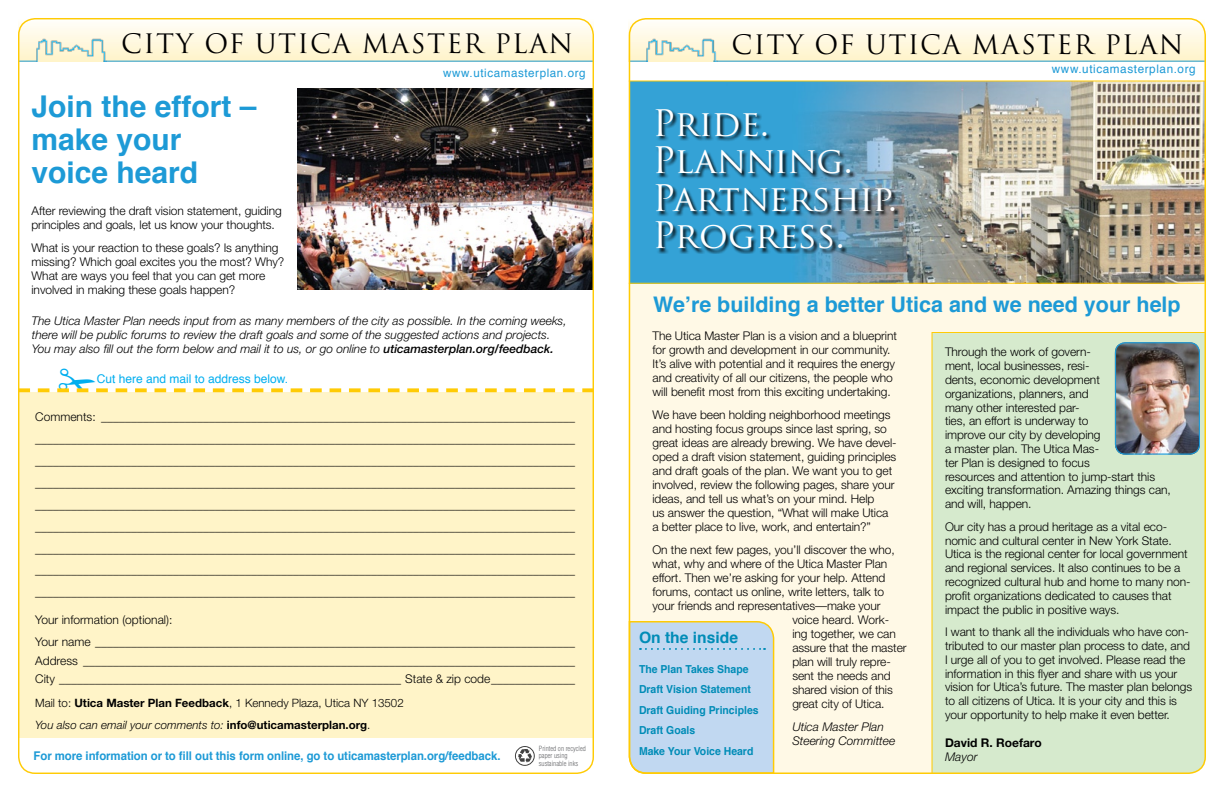
<style>
.page{position:relative;width:1224px;height:792px;background:#fff}
.page>*{position:absolute;margin:0;border:0;box-sizing:border-box;transform-origin:0 0}
.t1{font:35.6px/37.4px "Trajan Pro";letter-spacing:-.01em;color:#fff}
.t2{font:700 30px/33px "Helvetica";color:#1d9ad6}
.t3{font:26.1px "Trajan Pro";letter-spacing:.05em;color:#000}
.t4{font:700 21.5px "Helvetica";color:#1d9ad6}
.t5{font:700 15.6px "Helvetica";color:#008cb7}
.t6{font:300 12px/13.8px "Helvetica Neue";letter-spacing:-.005em;color:#000}
.t7{font:italic 300 12px/14px "Helvetica Neue";color:#000}
.t8{font:700 12px "Helvetica";letter-spacing:-.005em;color:#1d9ad6;scale:.95 1}
.t9{font:12px "Helvetica";color:#00aeef}
.t10{font:700 12px "Helvetica Neue";color:#000}
.t11{font:11.7px "Helvetica";letter-spacing:.05em;color:#1d9ad6}
.t12{font:11.6px "Helvetica";letter-spacing:.05em;color:#1d9ad6}
.t13{font:700 11.5px/22.4px "Helvetica Neue";color:#000}
.t14{font:700 11px/20.5px "Helvetica";color:#008cb7;scale:.95 1}
.t15{font:300 condensed 7px/7.5px "Helvetica";color:#636467}
.s1{font-weight:500}
.s2{font-weight:300}
.s3{font-weight:300;font-style:italic}
</style>
<div class="page">
<div style="left:632px;top:284px;width:571px;height:490px;background:#fff9e6"></div>
<img style="left:632px;top:81px;width:571px;height:202px">
<svg style="left:629px;top:18px;width:576px;height:43px"></svg>
<hr style="left:713px;top:61px;width:492px;height:1px;background:#1d9ad6">
<hr style="left:629px;top:80px;width:576px;height:1px;background:#ffcb05">
<div style="left:933px;top:333px;width:273px;height:440px;background:#d6eacd"></div>
<div style="left:18px;top:392px;width:575px;height:346px;background:#fff4c8"></div>
<img style="left:647px;top:38px;width:70px;height:24px">
<svg style="left:632px;top:61px;width:16px;height:1px"></svg>
<svg style="left:18px;top:18px;width:576px;height:43px"></svg>
<img style="left:36px;top:38px;width:71px;height:24px">
<svg style="left:20px;top:61px;width:17px;height:1px"></svg>
<hr style="left:103px;top:61px;width:490px;height:1px;background:#1d9ad6">
<img style="left:1115px;top:342px;width:85px;height:113px">
<div style="left:1115px;top:342px;width:85px;height:113px;border:1px solid #1d9ad6;border-radius:10px"></div>
<svg style="left:628px;top:620px;width:147px;height:154px;background:#c4d7e6"></svg>
<hr style="left:932px;top:333px;width:1px;height:441px;background:#ffcb05">
<hr style="left:932px;top:332px;width:274px;height:1px;background:#ffcb05">
<hr style="left:629px;top:283px;width:576px;height:1px;background:#ffcb05">
<img style="left:297px;top:89px;width:295px;height:201px">
<svg style="left:515px;top:746px;width:20px;height:20px"></svg>
<div style="left:655px;top:109px;width:245px;height:145px;background:#000;opacity:.96"></div>
<svg style="left:18px;top:367px;width:576px;height:25px"></svg>
<h3 class="t3" style="left:121px;top:27px;width:454px">CITY OF UTICA MASTER PLAN</h3>
<h3 class="t3" style="left:731px;top:28px;width:454px">CITY OF UTICA MASTER PLAN</h3>
<p class="t12" style="left:443px;top:64px;width:144px">www.uticamasterplan.org</p>
<p class="t11" style="left:1052px;top:60px;width:145px">www.uticamasterplan.org</p>
<h2 class="t2" style="left:32px;top:90px;width:227px">Join the effort – make your voice heard</h2>
<p class="t6" style="left:32px;top:203px;width:252px">After reviewing the draft vision statement, guiding principles and goals, let us know your thoughts.</p>
<p class="t6" style="left:32px;top:240px;width:254px">What is your reaction to these goals? Is anything missing? Which goal excites you the most? Why?<br>What are ways you feel that you can get more involved in making these goals happen?</p>
<p class="t7" style="left:32px;top:313px;width:537px">The Utica Master Plan needs input from as many members of the city as possible. In the coming weeks, there will be public forums to review the draft goals and some of the suggested actions and projects.<br>You may also fill out the form below and mail it to us, or go online to <span class="s1">uticamasterplan.org/feedback.</span></p>
<p class="t9" style="left:97px;top:369px;width:193px">Cut here and mail to address below.</p>
<p class="t6" style="left:35px;top:406px;width:542px;line-height:21.9px;text-align:justify">Comments: _______________________________________________________________________________ __________________________________________________________________________________________ __________________________________________________________________________________________ __________________________________________________________________________________________ __________________________________________________________________________________________ __________________________________________________________________________________________ __________________________________________________________________________________________ __________________________________________________________________________________________ __________________________________________________________________________________________</p>
<p class="t6" style="left:35px;top:608px;width:542px;line-height:22.8px">Your information (optional):<br>Your name ________________________________________________________________________________</p>
<p class="t6" style="left:35px;top:651px;width:542px;line-height:18.5px">Address __________________________________________________________________________________<br>City _________________________________________________________ State &amp; zip code______________</p>
<p class="t13" style="left:35px;top:692px;width:370px"><span class="s2">Mail to:</span> Utica Master Plan Feedback<span class="s2">, 1 Kennedy Plaza, Utica NY 13502<br></span><span class="s3">You also can email your comments to:</span> info@uticamasterplan.org<span class="s2">.</span></p>
<p class="t8" style="left:34px;top:746px;width:493px">For more information or to fill out this form online, go to uticamasterplan.org/feedback.</p>
<p class="t15" style="left:539px;top:744px;width:49px">Printed on recycled paper using sustainable inks</p>
<h1 class="t1" style="left:652px;top:104px;width:246px">Pride.<br>Planning.<br>Partnership.<br>Progress.</h1>
<h3 class="t4" style="left:653px;top:287px;width:529px">We’re building a better Utica and we need your help</h3>
<p class="t6" style="left:652px;top:329px;width:246px">The Utica Master Plan is a vision and a blueprint for growth and development in our community.<br>It’s alive with potential and it requires the energy and creativity of all our citizens, the people who will benefit most from this exciting undertaking.</p>
<p class="t6" style="left:652px;top:407px;width:246px">We have been holding neighborhood meetings and hosting focus groups since last spring, so great ideas are already brewing. We have devel&shy;oped a draft vision statement, guiding principles and draft goals of the plan. We want you to get involved, review the following pages, share your ideas, and tell us what’s on your mind. Help<br>us answer the question, “What will make Utica a better place to live, work, and entertain?”</p>
<p class="t6" style="left:652px;top:542px;width:244px">On the next few pages, you’ll discover the who,</p>
<p class="t6" style="left:652px;top:556px;width:236px">what, why and where of the Utica Master Plan</p>
<p class="t6" style="left:652px;top:570px;width:234px">effort. Then we’re asking for your help. Attend</p>
<p class="t6" style="left:652px;top:584px;width:233px">forums, contact us online, write letters, talk to</p>
<p class="t6" style="left:652px;top:598px;width:230px">your friends and representatives—make your</p>
<p class="t6" style="left:792px;top:612px;width:98px">voice heard. Work-</p>
<p class="t6" style="left:792px;top:626px;width:105px">ing together, we can</p>
<p class="t6" style="left:792px;top:640px;width:116px">assure that the master</p>
<p class="t6" style="left:792px;top:654px;width:100px">plan will truly repre-</p>
<p class="t6" style="left:792px;top:668px;width:100px">sent the needs and</p>
<p class="t6" style="left:792px;top:682px;width:102px">shared vision of this</p>
<p class="t6" style="left:792px;top:696px;width:94px">great city of Utica.</p>
<p class="t7" style="left:792px;top:719px;width:104px">Utica Master Plan<br>Steering Committee</p>
<p class="t5" style="left:639px;top:625px;width:101px">On the inside</p>
<p class="t14" style="left:639px;top:659px;width:127px">The Plan Takes Shape<br>Draft Vision Statement<br>Draft Guiding Principles<br>Draft Goals<br>Make Your Voice Heard</p>
<p class="t6" style="left:945px;top:345px;width:227px">Through the work of govern-<br>ment, local businesses, resi-<br>dents, economic development organizations, planners, and<br>many other interested par-<br>ties, an effort is underway to<br>improve our city by developing<br>a master plan. The Utica Mas-<br>ter Plan is designed to focus<br>resources and attention to jump-start this exciting transformation. Amazing things can, and will, happen.</p>
<p class="t6" style="left:945px;top:519px;width:247px">Our city has a proud heritage as a vital eco&shy;nomic and cultural center in New York State.<br>Utica is the regional center for local government and regional services. It also continues to be a recognized cultural hub and home to many non&shy;profit organizations dedicated to causes that impact the public in positive ways.</p>
<p class="t6" style="left:945px;top:625px;width:249px">I want to thank all the individuals who have con&shy;tributed to our master plan process to date, and I urge all of you to get involved. Please read the information in this flyer and share with us your vision for Utica’s future. The master plan belongs to all citizens of Utica. It is your city and this is your opportunity to help make it even better.</p>
<p class="t10" style="left:945px;top:735px;width:98px">David R. Roefaro</p>
<p class="t7" style="left:945px;top:749px;width:34px">Mayor</p>
</div>
